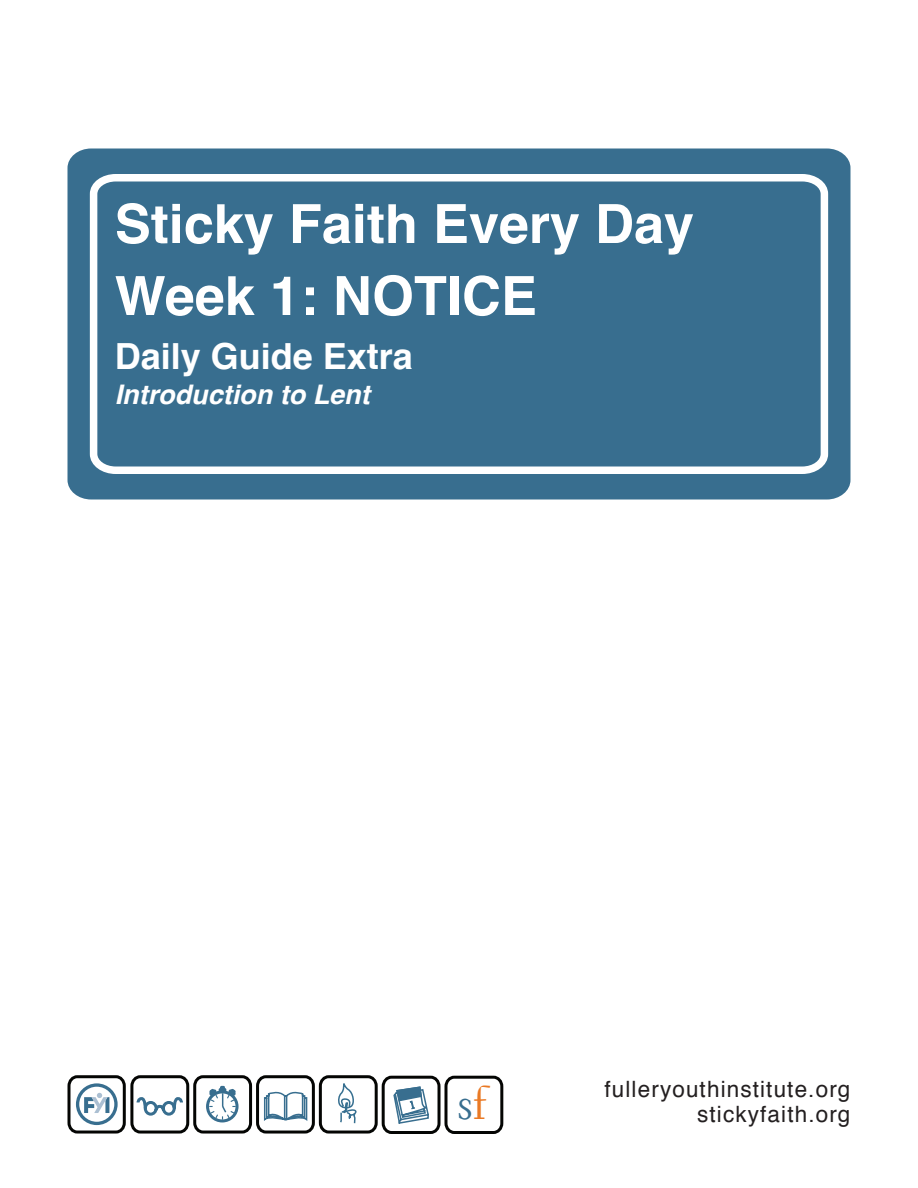
<style>
.page{position:relative;width:918px;height:1188px;background:#fff}
.page>*{position:absolute;margin:0;border:0;box-sizing:border-box;transform-origin:0 0}
.t1{font:700 54px "Helvetica";color:#fff}
.t2{font:46.65px "Electra LH";color:#386e8f}
.t3{font:700 36px "Helvetica";color:#fff}
.t4{font:italic 700 27px "Helvetica";color:#fff}
.t5{font:22.5px "Helvetica";letter-spacing:.05em;color:#231f20}
.s1{color:#ea7924}
</style>
<div class="page">
<svg style="left:76px;top:1083px;width:42px;height:42px"></svg>
<div style="left:68px;top:1075px;width:58px;height:59px;border:3px solid #040503;border-radius:9px"></div>
<svg style="left:130px;top:1075px;width:374px;height:59px"></svg>
<div style="left:68px;top:148px;width:782px;height:352px;background:#386e8f"></div>
<svg style="left:86px;top:170px;width:746px;height:308px;background:#457796"></svg>
<p class="t1" style="left:115px;top:180px;width:581px">Sticky Faith Every Day</p>
<p class="t1" style="left:115px;top:252px;width:424px">Week 1: NOTICE</p>
<p class="t3" style="left:115px;top:327px;width:300px">Daily Guide Extra</p>
<p class="t4" style="left:115px;top:372px;width:256px">Introduction to Lent</p>
<h2 class="t2" style="left:458px;top:1075px;width:30px">s<span class="s1">f</span></h2>
<p class="t5" style="left:605px;top:1072px;width:247px">fulleryouthinstitute.org</p>
<p class="t5" style="left:697px;top:1097px;width:155px">stickyfaith.org</p>
</div>
